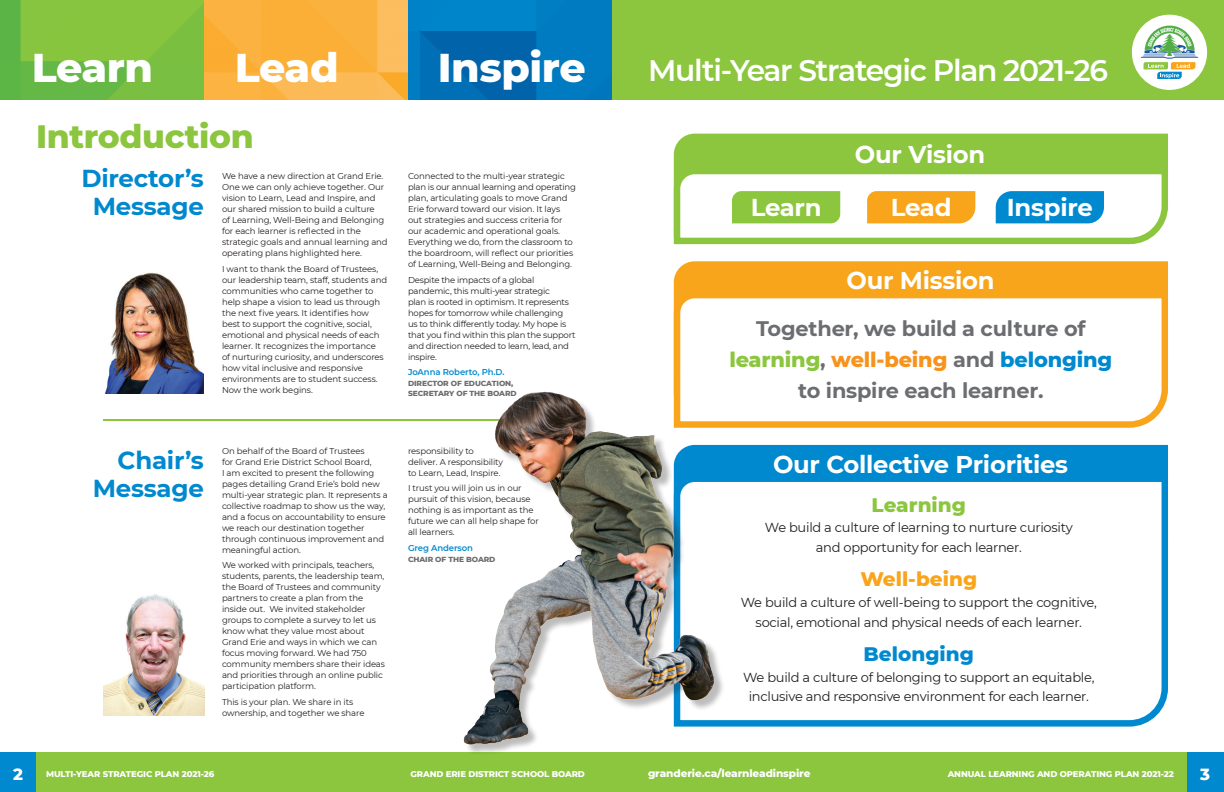
<style>
.page{position:relative;width:1224px;height:792px;background:#fff}
.page>*{position:absolute;margin:0;border:0;box-sizing:border-box;transform-origin:0 0}
.t1{font:800 41px "Montserrat";letter-spacing:-.01em;color:#fff}
.t2{font:800 33px "Montserrat";letter-spacing:-.01em;color:#8bc63e}
.t3{font:600 29.7px "Montserrat";letter-spacing:-.04em;color:#fff}
.t4{font:700 24.5px/28px "Montserrat";letter-spacing:-.01em;color:#0089cf;text-align:center}
.t5{font:700 24.4px "Montserrat";letter-spacing:-.01em;color:#fff}
.t6{font:700 24.3px "Montserrat";letter-spacing:-.01em;color:#fff}
.t7{font:700 21px "Montserrat";letter-spacing:-.01em;color:#6c6d70}
.t8{font:800 21px "Montserrat";letter-spacing:-.01em;color:#f7931d}
.Subheader-Green{font:800 20px "Montserrat";color:#f9a51b}
.Subheader-Green-2{font:800 20px "Montserrat";color:#0089cf}
.Subheader-Green-3{font:800 20px "Montserrat";color:#8bc63e}
.t9{font:800 16.5px "Montserrat";color:#fff}
.Subheader-Green-4{font:13px/20px "Montserrat";letter-spacing:-.02em;color:#231f20;text-align:center}
.t10{font:800 10.5px "Montserrat";letter-spacing:-.01em;color:#fff}
.t11{font:8.5px/11px "Montserrat";letter-spacing:-.01em;color:#231f20}
.t12{font:800 8.5px "Montserrat";letter-spacing:-.01em;color:#fff}
.t13{font:600 8.5px "Montserrat";letter-spacing:-.01em;color:#0089cf}
.t14{font:800 7.5px "Montserrat";letter-spacing:-.01em;color:#6c6d70}
.s1{color:#8bc63e}
.s2{font-weight:700;color:#6c6d70}
.s3{color:#0089cf}
</style>
<div class="page">
<div style="left:673px;top:133px;width:495px;height:32px;background:#8bc63e"></div>
<svg style="left:673px;top:165px;width:495px;height:80px;background:#98cc54"></svg>
<svg style="left:677px;top:171px;width:488px;height:70px"></svg>
<div style="left:673px;top:261px;width:495px;height:28px;background:#f9a51b"></div>
<svg style="left:673px;top:289px;width:495px;height:139px"></svg>
<div style="left:725px;top:444px;width:443px;height:28px;background:#0089cf"></div>
<svg style="left:725px;top:472px;width:443px;height:255px"></svg>
<img style="left:0;top:0;width:204px;height:99px">
<div style="left:612px;top:0;width:612px;height:99px;background:#8bc63e"></div>
<img style="left:408px;top:0;width:204px;height:99px">
<img style="left:204px;top:0;width:204px;height:99px">
<div style="left:0;top:752px;width:1224px;height:40px;background:#8bc63e"></div>
<hr style="left:103px;top:419px;width:469px;height:2px;background:#8bc63e">
<div style="left:0;top:752px;width:36px;height:40px;background:#0089cf"></div>
<div style="left:1187px;top:752px;width:37px;height:40px;background:#0089cf"></div>
<div style="left:1133px;top:15px;width:73px;height:74px;background:#fff;border-radius:50%"></div>
<div style="left:1132px;top:15px;width:75px;height:75px;border:2px solid #fff;border-radius:50%"></div>
<svg style="left:1141px;top:26px;width:57px;height:53px"></svg>
<div style="left:466px;top:393px;width:259px;height:362px;background:#231f20;opacity:.3"></div>
<img style="left:463px;top:370px;width:256px;height:381px">
<img style="left:103px;top:594px;width:101px;height:122px">
<img style="left:105px;top:273px;width:99px;height:120px">
<p class="t1" style="left:32px;top:37px;width:123px">Learn</p>
<p class="t1" style="left:235px;top:37px;width:106px">Lead</p>
<p class="t1" style="left:438px;top:37px;width:149px">Inspire</p>
<p class="t2" style="left:36px;top:112px;width:219px">Introduction</p>
<p class="t4" style="left:81px;top:163px;width:124px">Director’s<br>Message</p>
<p class="t11" style="left:222px;top:170px;width:167px">We have a new direction at Grand Erie.<br>One we can only achieve together. Our vision to Learn, Lead and Inspire, and our shared mission to build a culture<br>of Learning, Well-Being and Belonging for each learner is reflected in the strategic goals and annual learning and operating plans highlighted here.</p>
<p class="t11" style="left:222px;top:263px;width:167px">I want to thank the Board of Trustees, our leadership team, staff, students and communities who came together to help shape a vision to lead us through the next five years. It identifies how best to support the cognitive, social, emotional and physical needs of each learner. It recognizes the importance<br>of nurturing curiosity, and underscores how vital inclusive and responsive environments are to student success.<br>Now the work begins.</p>
<p class="t11" style="left:408px;top:170px;width:170px">Connected to the multi-year strategic plan is our annual learning and operating plan, articulating goals to move Grand Erie forward toward our vision. It lays out strategies and success criteria for our academic and operational goals.<br>Everything we do, from the classroom to the boardroom, will reflect our priorities of Learning, Well-Being and Belonging.</p>
<p class="t11" style="left:408px;top:274px;width:169px">Despite the impacts of a global pandemic, this multi-year strategic<br>plan is rooted in optimism. It represents hopes for tomorrow while challenging<br>us to think differently today. My hope is that you find within this plan the support and direction needed to learn, lead, and inspire.</p>
<p class="t13" style="left:408px;top:366px;width:98px">JoAnna Roberto, Ph.D.</p>
<p class="t14" style="left:408px;top:378px;width:107px">DIRECTOR OF EDUCATION,</p>
<p class="t14" style="left:408px;top:388px;width:110px">SECRETARY OF THE BOARD</p>
<p class="t4" style="left:93px;top:445px;width:113px;text-align:right">Chair’s<br>Message</p>
<p class="t11" style="left:222px;top:445px;width:167px">On behalf of the Board of Trustees<br>for Grand Erie District School Board,<br>I am excited to present the following pages detailing Grand Erie’s bold new multi-year strategic plan. It represents a collective roadmap to show us the way, and a focus on accountability to ensure we reach our destination together through continuous improvement and meaningful action.</p>
<p class="t11" style="left:222px;top:560px;width:165px">We worked with principals, teachers, students, parents, the leadership team, the Board of Trustees and community partners to create a plan from the inside out. We invited stakeholder groups to complete a survey to let us know what they value most about Grand Erie and ways in which we can focus moving forward. We had 750 community members share their ideas and priorities through an online public participation platform.</p>
<p class="t11" style="left:222px;top:696px;width:144px">This is your plan. We share in its ownership, and together we share</p>
<p class="t11" style="left:408px;top:445px;width:97px">responsibility to deliver. A responsibility to Learn, Lead, Inspire.</p>
<p class="t11" style="left:408px;top:483px;width:132px">I trust you will join us in our pursuit of this vision, because nothing is as important as the future we can all help shape for all learners.</p>
<p class="t13" style="left:408px;top:542px;width:67px">Greg Anderson</p>
<p class="t14" style="left:408px;top:554px;width:89px">CHAIR OF THE BOARD</p>
<p class="t3" style="left:648px;top:49px;width:462px">Multi-Year Strategic Plan 2021-26</p>
<p class="t6" style="left:855px;top:137px;width:132px">Our Vision</p>
<p class="t5" style="left:751px;top:190px;width:72px">Learn</p>
<p class="t5" style="left:891px;top:190px;width:62px">Lead</p>
<p class="t5" style="left:1007px;top:190px;width:88px">Inspire</p>
<p class="t6" style="left:846px;top:263px;width:150px">Our Mission</p>
<p class="t7" style="left:756px;top:313px;width:331px">Together, we build a culture of</p>
<p class="t8" style="left:729px;top:344px;width:384px"><span class="s1">learning</span><span class="s2">,</span> well-being <span class="s2">and</span> <span class="s3">belonging</span></p>
<p class="t7" style="left:798px;top:376px;width:247px">to inspire each learner.</p>
<p class="t6" style="left:773px;top:446px;width:297px">Our Collective Priorities</p>
<p class="Subheader-Green-3" style="left:872px;top:491px;width:96px">Learning</p>
<p class="Subheader-Green-4" style="left:765px;top:517px;width:309px">We build a culture of learning to nurture curiosity and opportunity for each learner.</p>
<p class="Subheader-Green" style="left:860px;top:565px;width:118px">Well-being</p>
<p class="Subheader-Green-4" style="left:741px;top:592px;width:357px">We build a culture of well-being to support the cognitive, social, emotional and physical needs of each learner.</p>
<p class="Subheader-Green-2" style="left:864px;top:640px;width:112px">Belonging</p>
<p class="Subheader-Green-4" style="left:743px;top:667px;width:353px">We build a culture of belonging to support an equitable,</p>
<p class="Subheader-Green-4" style="left:749px;top:686px;width:342px">inclusive and responsive environment for each learner.</p>
<p class="t9" style="left:13px;top:762px;width:11px">2</p>
<p class="t12" style="left:46px;top:767px;width:170px">MULTI-YEAR STRATEGIC PLAN 2021-26</p>
<p class="t12" style="left:410px;top:767px;width:176px">GRAND ERIE DISTRICT SCHOOL BOARD</p>
<p class="t10" style="left:648px;top:765px;width:164px">granderie.ca/learnleadinspire</p>
<p class="t12" style="left:948px;top:767px;width:228px">ANNUAL LEARNING AND OPERATING PLAN 2021-22</p>
<p class="t9" style="left:1200px;top:762px;width:11px">3</p>
</div>
